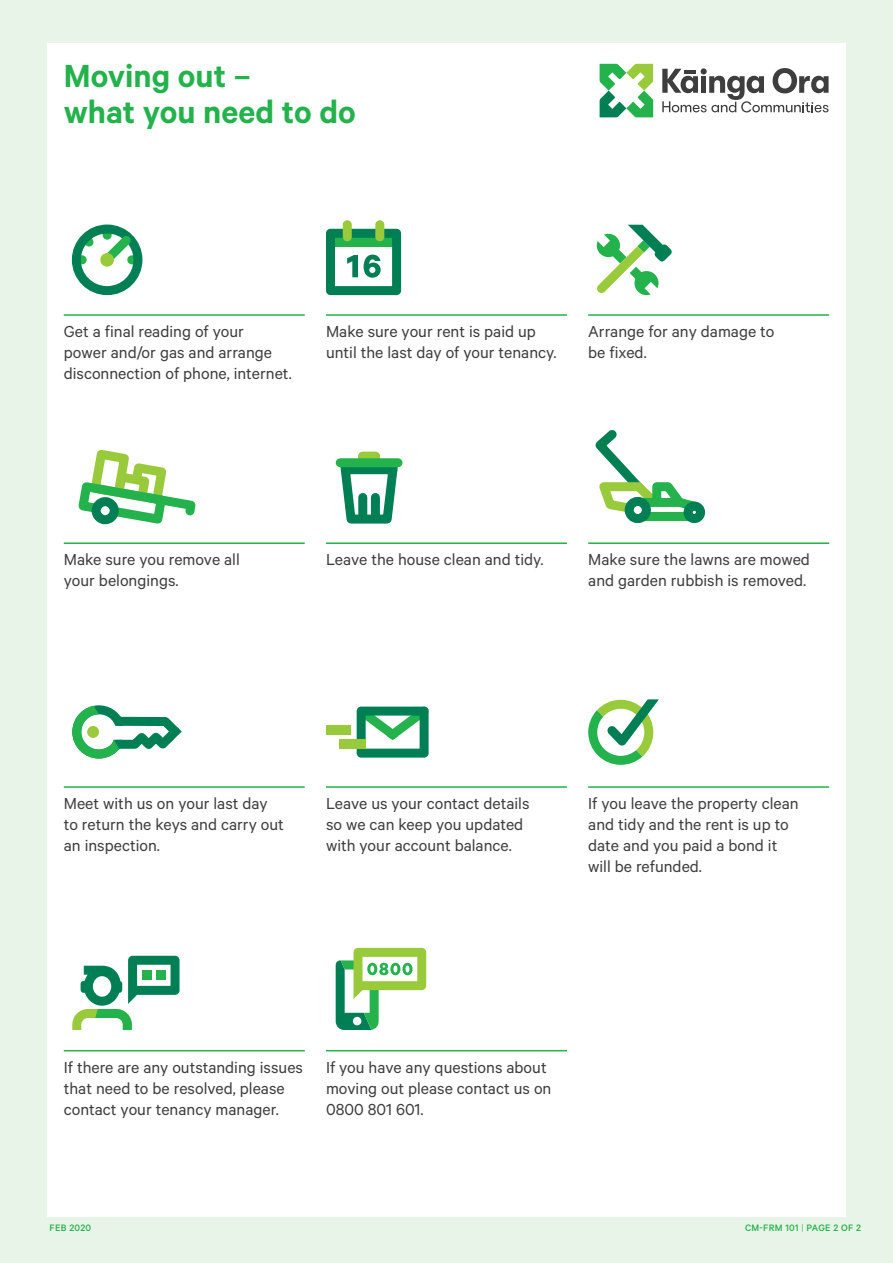
<style>
.page{position:relative;width:893px;height:1263px;background:#e9f4e8}
.page>*{position:absolute;margin:0;border:0;box-sizing:border-box;transform-origin:0 0}
.Body{font:600 36px/36px "Calibre";color:#23b24b}
.Icon_notes{font:18px/21px "Calibre";color:#3e3e3f}
.t1{font:500 10.5px "Calibre";letter-spacing:.025em;color:#23b24b}
.s1{font-weight:300}
</style>
<div class="page">
<div style="left:47px;top:43px;width:798px;height:1174px;background:#fff"></div>
<svg style="left:599px;top:64px;width:54px;height:53px"></svg>
<svg style="left:662px;top:68px;width:166px;height:44px"></svg>
<svg style="left:78px;top:450px;width:118px;height:75px"></svg>
<hr style="left:64px;top:314px;width:241px;height:2px;background:#23b24b">
<hr style="left:64px;top:542px;width:241px;height:2px;background:#23b24b">
<hr style="left:64px;top:786px;width:241px;height:2px;background:#23b24b">
<hr style="left:64px;top:1050px;width:241px;height:1px;background:#23b24b">
<hr style="left:326px;top:314px;width:241px;height:2px;background:#23b24b">
<hr style="left:326px;top:542px;width:241px;height:2px;background:#23b24b">
<hr style="left:326px;top:786px;width:241px;height:2px;background:#23b24b">
<hr style="left:588px;top:314px;width:241px;height:2px;background:#23b24b">
<hr style="left:588px;top:542px;width:241px;height:2px;background:#23b24b">
<hr style="left:588px;top:786px;width:241px;height:2px;background:#23b24b">
<hr style="left:326px;top:1050px;width:241px;height:1px;background:#23b24b">
<svg style="left:336px;top:948px;width:90px;height:82px"></svg>
<svg style="left:72px;top:956px;width:108px;height:74px"></svg>
<div style="left:142px;top:971px;width:9px;height:9px;background:#23b24b"></div>
<div style="left:156px;top:971px;width:9px;height:9px;background:#23b24b"></div>
<svg style="left:588px;top:699px;width:71px;height:66px"></svg>
<div style="left:326px;top:726px;width:25px;height:9px;background:#99ca3b"></div>
<div style="left:339px;top:740px;width:27px;height:9px;background:#99ca3b"></div>
<svg style="left:357px;top:706px;width:72px;height:52px"></svg>
<svg style="left:597px;top:225px;width:75px;height:70px"></svg>
<div style="left:343px;top:220px;width:9px;height:21px;background:#99ca3b;border-radius:4px"></div>
<div style="left:375px;top:220px;width:9px;height:21px;background:#99ca3b;border-radius:4px"></div>
<svg style="left:326px;top:229px;width:75px;height:66px"></svg>
<div style="left:72px;top:225px;width:70px;height:70px;border:9px solid #007f54;border-radius:50%"></div>
<svg style="left:75px;top:228px;width:64px;height:42px"></svg>
<div style="left:100px;top:253px;width:14px;height:14px;background:#99ca3b;border-radius:50%"></div>
<div style="left:363px;top:452px;width:13px;height:9px;background:#99ca3b"></div>
<div style="left:358px;top:455px;width:22px;height:8px;background:#99ca3b"></div>
<svg style="left:335px;top:460px;width:68px;height:64px"></svg>
<div style="left:340px;top:458px;width:58px;height:9px;background:#23b24b"></div>
<div style="left:358px;top:497px;width:9px;height:21px;background:#007f54"></div>
<div style="left:371px;top:497px;width:9px;height:21px;background:#007f54"></div>
<svg style="left:72px;top:705px;width:110px;height:54px"></svg>
<div style="left:96px;top:502px;width:18px;height:18px;background:#fff;border-radius:50%"></div>
<div style="left:92px;top:497px;width:27px;height:27px;border:9px solid #007f54;border-radius:50%"></div>
<svg style="left:595px;top:430px;width:108px;height:94px"></svg>
<div style="left:688px;top:506px;width:13px;height:13px;background:#fff;border-radius:50%"></div>
<div style="left:684px;top:502px;width:21px;height:21px;border:9px solid #007f54;border-radius:50%"></div>
<div style="left:629px;top:501px;width:17px;height:18px;background:#fff;border-radius:50%"></div>
<div style="left:625px;top:497px;width:26px;height:26px;border:9px solid #007f54;border-radius:50%"></div>
<p class="Body" style="left:64px;top:57px;width:293px">Moving out –<br>what you need to do</p>
<p class="Icon_notes" style="left:64px;top:320px;width:230px">Get a final reading of your<br>power and/or gas and arrange disconnection of phone, internet.</p>
<p class="Icon_notes" style="left:326px;top:320px;width:232px">Make sure your rent is paid up until the last day of your tenancy.</p>
<p class="Icon_notes" style="left:588px;top:320px;width:188px">Arrange for any damage to be fixed.</p>
<p class="Icon_notes" style="left:64px;top:548px;width:178px">Make sure you remove all your belongings.</p>
<p class="Icon_notes" style="left:326px;top:548px;width:219px">Leave the house clean and tidy.</p>
<p class="Icon_notes" style="left:588px;top:548px;width:223px">Make sure the lawns are mowed and garden rubbish is removed.</p>
<p class="Icon_notes" style="left:64px;top:792px;width:222px">Meet with us on your last day to return the keys and carry out an inspection.</p>
<p class="Icon_notes" style="left:326px;top:792px;width:205px">Leave us your contact details so we can keep you updated with your account balance.</p>
<p class="Icon_notes" style="left:588px;top:792px;width:212px">If you leave the property clean and tidy and the rent is up to date and you paid a bond it will be refunded.</p>
<p class="Icon_notes" style="left:64px;top:1056px;width:241px">If there are any outstanding issues that need to be resolved, please contact your tenancy manager.</p>
<p class="Icon_notes" style="left:326px;top:1056px;width:227px">If you have any questions about moving out please contact us on<br>0800 801 601.</p>
<p class="t1" style="left:50px;top:1222px;width:43px">FEB 2020</p>
<p class="t1" style="left:745px;top:1222px;width:118px">CM-FRM 101 <span class="s1">|</span> PAGE 2 OF 2</p>
</div>
